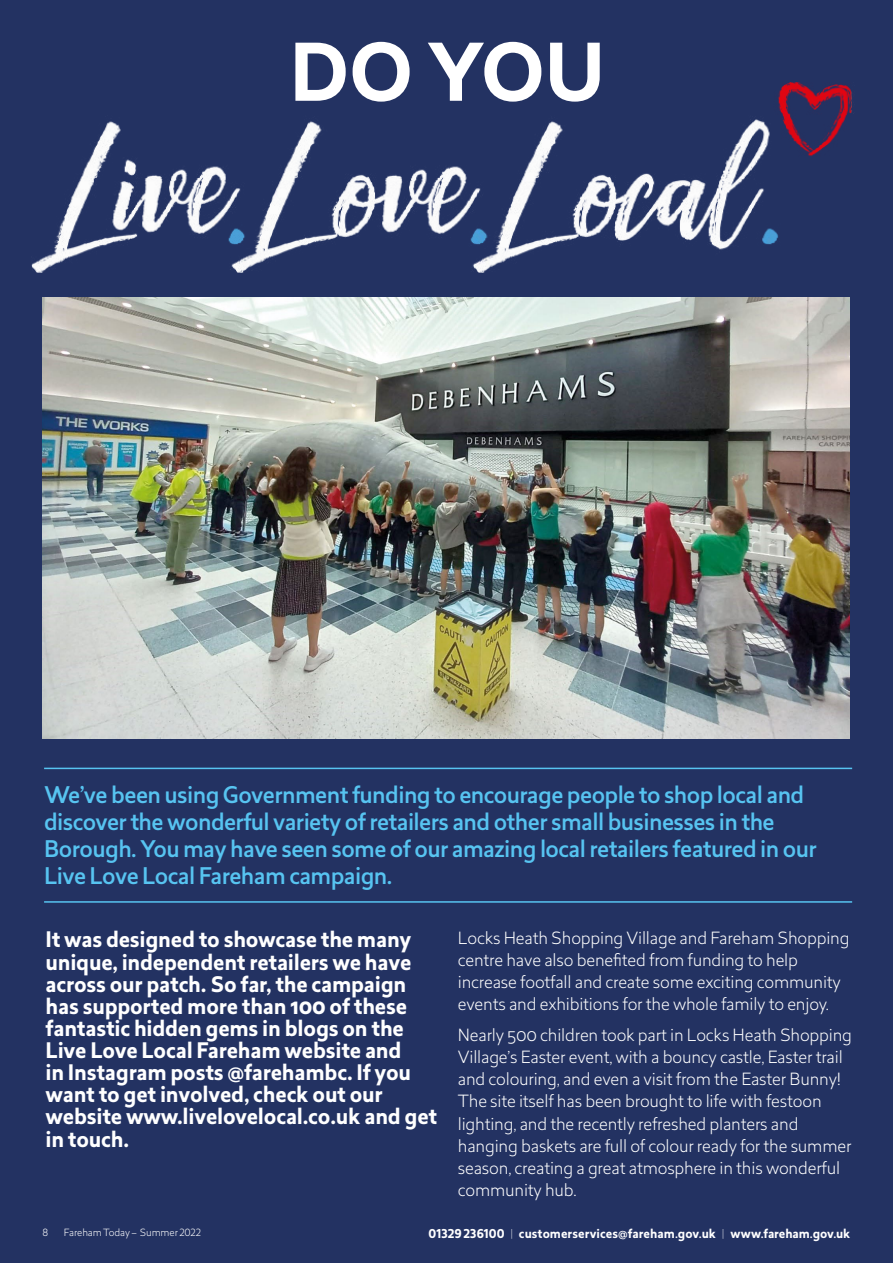
<style>
.page{position:relative;width:893px;height:1263px;background:#fff}
.page>*{position:absolute;margin:0;border:0;box-sizing:border-box;transform-origin:0 0}
.body_big_11pt_light{font:700 77.7px "Revisal";color:#fff}
.body_big_11pt_light-2{font:500 22.5px/27px "Revisal";letter-spacing:-.025em;color:#57c4f1}
.body_big_11pt_light-3{font:700 21px/22.2px "Revisal";letter-spacing:-.01em;color:#fff}
.body_big_11pt_light-4{font:300 16.5px/22.2px "Revisal";letter-spacing:-.01em;color:#fff}
.t1{font:700 12px "Revisal";letter-spacing:.005em;color:#fff}
.t2{font:300 9.75px "Revisal";letter-spacing:-.01em;color:#fff}
.s1{font-weight:100}
.s2{font-weight:500}
</style>
<div class="page">
<div style="left:0;top:0;width:892px;height:1263px;background:#233262"></div>
<img style="left:43px;top:297px;width:806px;height:441px">
<hr style="left:44px;top:768px;width:808px;height:1px;background:#57c4f1">
<hr style="left:44px;top:901px;width:808px;height:2px;background:#57c4f1">
<img style="left:32px;top:82px;width:820px;height:190px">
<p class="body_big_11pt_light" style="left:290px;top:17px;width:317px">DO YOU</p>
<p class="body_big_11pt_light-2" style="left:44px;top:781px;width:774px">We’ve been using Government funding to encourage people to shop local and discover the wonderful variety of retailers and other small businesses in the Borough. You may have seen some of our amazing local retailers featured in our Live Love Local Fareham campaign.</p>
<p class="body_big_11pt_light-3" style="left:46px;top:929px;width:393px">It was designed to showcase the many unique, independent retailers we have across our patch. So far, the campaign has supported more than 100 of these fantastic hidden gems in blogs on the Live Love Local Fareham website and<br>in Instagram posts @farehambc. If you want to get involved, check out our website www.livelovelocal.co.uk and get in touch.</p>
<p class="body_big_11pt_light-4" style="left:458px;top:926px;width:393px">Locks Heath Shopping Village and Fareham Shopping centre have also benefited from funding to help increase footfall and create some exciting community events and exhibitions for the whole family to enjoy.</p>
<p class="body_big_11pt_light-4" style="left:458px;top:1023px;width:396px">Nearly 500 children took part in Locks Heath Shopping Village’s Easter event, with a bouncy castle, Easter trail and colouring, and even a visit from the Easter Bunny!<br>The site itself has been brought to life with festoon lighting, and the recently refreshed planters and hanging baskets are full of colour ready for the summer season, creating a great atmosphere in this wonderful community hub.</p>
<p class="t2" style="left:43px;top:1226px;width:7px">8</p>
<p class="t2" style="left:64px;top:1226px;width:139px">Fareham Today – Summer 2022</p>
<p class="t1" style="left:428px;top:1225px;width:423px">01329 236100 <span class="s1">|</span> customerservices<span class="s2">@</span>fareham<span class="s2">.</span>gov<span class="s2">.</span>uk <span class="s1">|</span> www<span class="s2">.</span>fareham<span class="s2">.</span>gov<span class="s2">.</span>uk</p>
</div>
